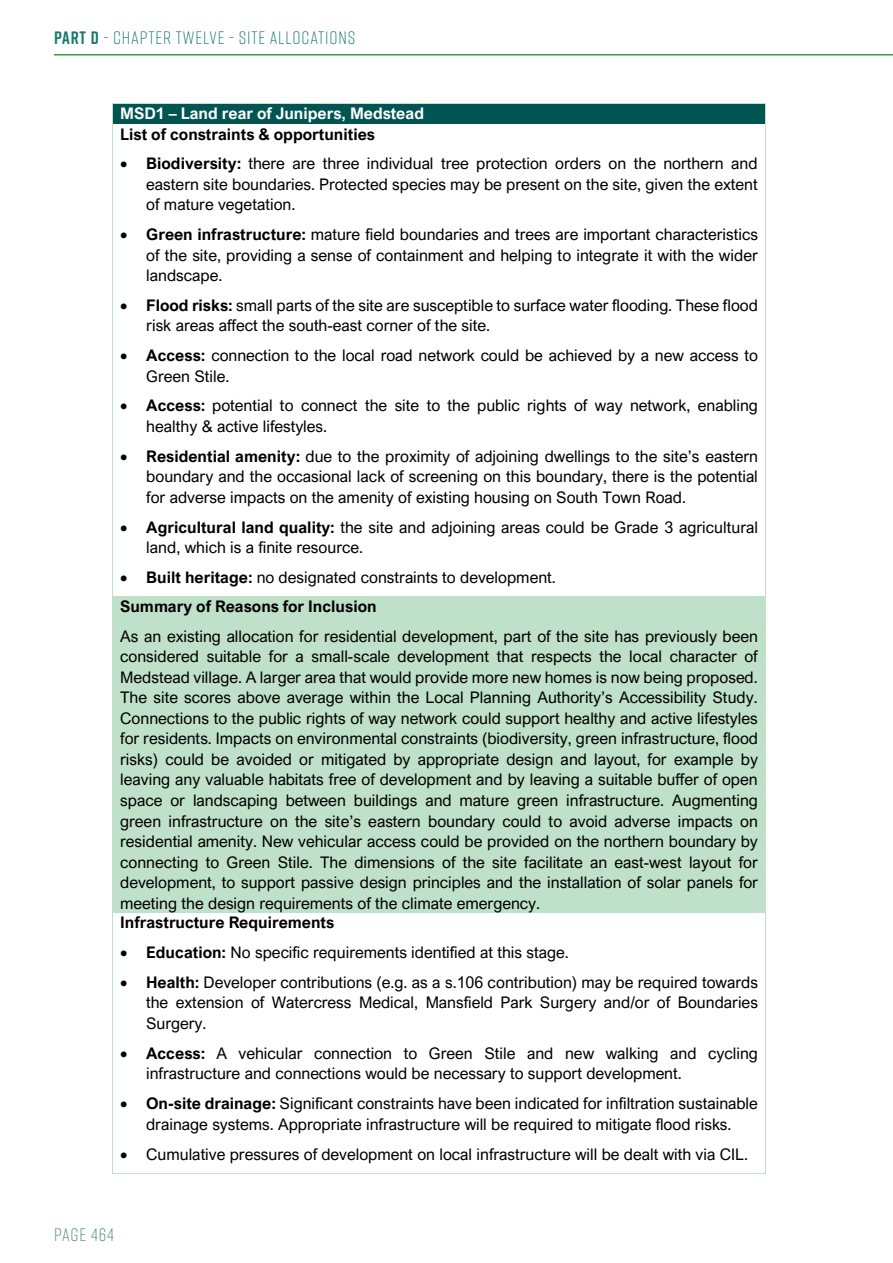
<style>
.page{position:relative;width:893px;height:1263px;background:#fff}
.page>*{position:absolute;margin:0;border:0;box-sizing:border-box;transform-origin:0 0}
.t1{font:300 18px "Rift Soft";letter-spacing:.05em;color:#1b7871}
.t2{font:300 18px "Rift Soft";letter-spacing:.05em;color:#4e8782}
.t3{font:16.05px/20.5px "Arial Nova";color:#000;text-align:justify}
.t4{font:700 16.05px/29.4px "Arial Nova";color:#000}
.t5{font:700 16.05px "Arial Nova";color:#fff}
.s1{font-weight:700}
.s2{font-weight:400}
</style>
<div class="page">
<hr style="left:54px;top:54px;width:839px;height:2px;background:#31a636">
<div style="left:113px;top:103px;width:652px;height:21px;background:#005552"></div>
<hr style="left:113px;top:103px;width:652px;height:1px;background:#bfe0c9">
<svg style="left:112px;top:103px;width:1px;height:21px"></svg>
<svg style="left:765px;top:103px;width:1px;height:21px"></svg>
<hr style="left:112px;top:124px;width:1px;height:472px;background:#bfe0c9">
<hr style="left:765px;top:124px;width:1px;height:472px;background:#bfe0c9">
<div style="left:113px;top:596px;width:652px;height:317px;background:#bfe0c9"></div>
<hr style="left:112px;top:596px;width:1px;height:317px;background:#bfe0c9">
<hr style="left:765px;top:596px;width:1px;height:317px;background:#bfe0c9">
<hr style="left:112px;top:913px;width:1px;height:260px;background:#bfe0c9">
<hr style="left:113px;top:1173px;width:652px;height:1px;background:#bfe0c9">
<hr style="left:765px;top:913px;width:1px;height:260px;background:#bfe0c9">
<p class="t1" style="left:54px;top:25px;width:303px"><span class="s1">Part d</span> - CHAPTER TWELVE - SITE ALLOCATIONS</p>
<p class="t5" style="left:120px;top:104px;width:305px">MSD1 – Land rear of Junipers, Medstead</p>
<p class="t4" style="left:120px;top:119px;width:256px">List of constraints &amp; opportunities</p>
<p class="t3" style="left:146px;top:153px;width:613px;text-indent:-26px">• <span class="s1">Biodiversity:</span> there are three individual tree protection orders on the northern and eastern site boundaries. Protected species may be present on the site, given the extent of mature vegetation.</p>
<p class="t3" style="left:146px;top:224px;width:613px;text-indent:-26px">• <span class="s1">Green infrastructure:</span> mature field boundaries and trees are important characteristics of the site, providing a sense of containment and helping to integrate it with the wider landscape.</p>
<p class="t3" style="left:146px;top:295px;width:613px;text-indent:-26px">• <span class="s1">Flood risks:</span> small parts of the site are susceptible to surface water flooding. These flood risk areas affect the south-east corner of the site.</p>
<p class="t3" style="left:146px;top:345px;width:613px;text-indent:-26px">• <span class="s1">Access:</span> connection to the local road network could be achieved by a new access to<br>Green Stile.</p>
<p class="t3" style="left:146px;top:395px;width:613px;text-indent:-26px">• <span class="s1">Access:</span> potential to connect the site to the public rights of way network, enabling healthy &amp; active lifestyles.</p>
<p class="t3" style="left:146px;top:446px;width:613px;text-indent:-26px">• <span class="s1">Residential amenity:</span> due to the proximity of adjoining dwellings to the site’s eastern boundary and the occasional lack of screening on this boundary, there is the potential for adverse impacts on the amenity of existing housing on South Town Road.</p>
<p class="t3" style="left:146px;top:516px;width:613px;text-indent:-26px">• <span class="s1">Agricultural land quality:</span> the site and adjoining areas could be Grade 3 agricultural land, which is a finite resource.</p>
<p class="t4" style="left:120px;top:562px;width:437px">• Built heritage: <span class="s2">no designated constraints to development.<br></span>Summary of Reasons for Inclusion</p>
<p class="t3" style="left:120px;top:625px;width:639px">As an existing allocation for residential development, part of the site has previously been considered suitable for a small-scale development that respects the local character of Medstead village. A larger area that would provide more new homes is now being proposed.<br>The site scores above average within the Local Planning Authority’s Accessibility Study.<br>Connections to the public rights of way network could support healthy and active lifestyles for residents. Impacts on environmental constraints (biodiversity, green infrastructure, flood risks) could be avoided or mitigated by appropriate design and layout, for example by leaving any valuable habitats free of development and by leaving a suitable buffer of open space or landscaping between buildings and mature green infrastructure. Augmenting green infrastructure on the site’s eastern boundary could to avoid adverse impacts on residential amenity. New vehicular access could be provided on the northern boundary by connecting to Green Stile. The dimensions of the site facilitate an east-west layout for development, to support passive design principles and the installation of solar panels for meeting the design requirements of the climate emergency.</p>
<p class="t4" style="left:120px;top:908px;width:216px">Infrastructure Requirements</p>
<p class="t3" style="left:120px;top:942px;width:450px">• <span class="s1">Education:</span> No specific requirements identified at this stage.</p>
<p class="t3" style="left:146px;top:972px;width:613px;text-indent:-26px">• <span class="s1">Health:</span> Developer contributions (e.g. as a s.106 contribution) may be required towards the extension of Watercress Medical, Mansfield Park Surgery and/or of Boundaries Surgery.</p>
<p class="t3" style="left:146px;top:1043px;width:613px;text-indent:-26px">• <span class="s1">Access:</span> A vehicular connection to Green Stile and new walking and cycling infrastructure and connections would be necessary to support development.</p>
<p class="t3" style="left:120px;top:1093px;width:639px;text-align:center">• <span class="s1">On-site drainage:</span> Significant constraints have been indicated for infiltration sustainable drainage systems. Appropriate infrastructure will be required to mitigate flood risks.</p>
<p class="t3" style="left:120px;top:1144px;width:629px">• Cumulative pressures of development on local infrastructure will be dealt with via CIL.</p>
<p class="t2" style="left:54px;top:1222px;width:62px">PAGE 464</p>
</div>
